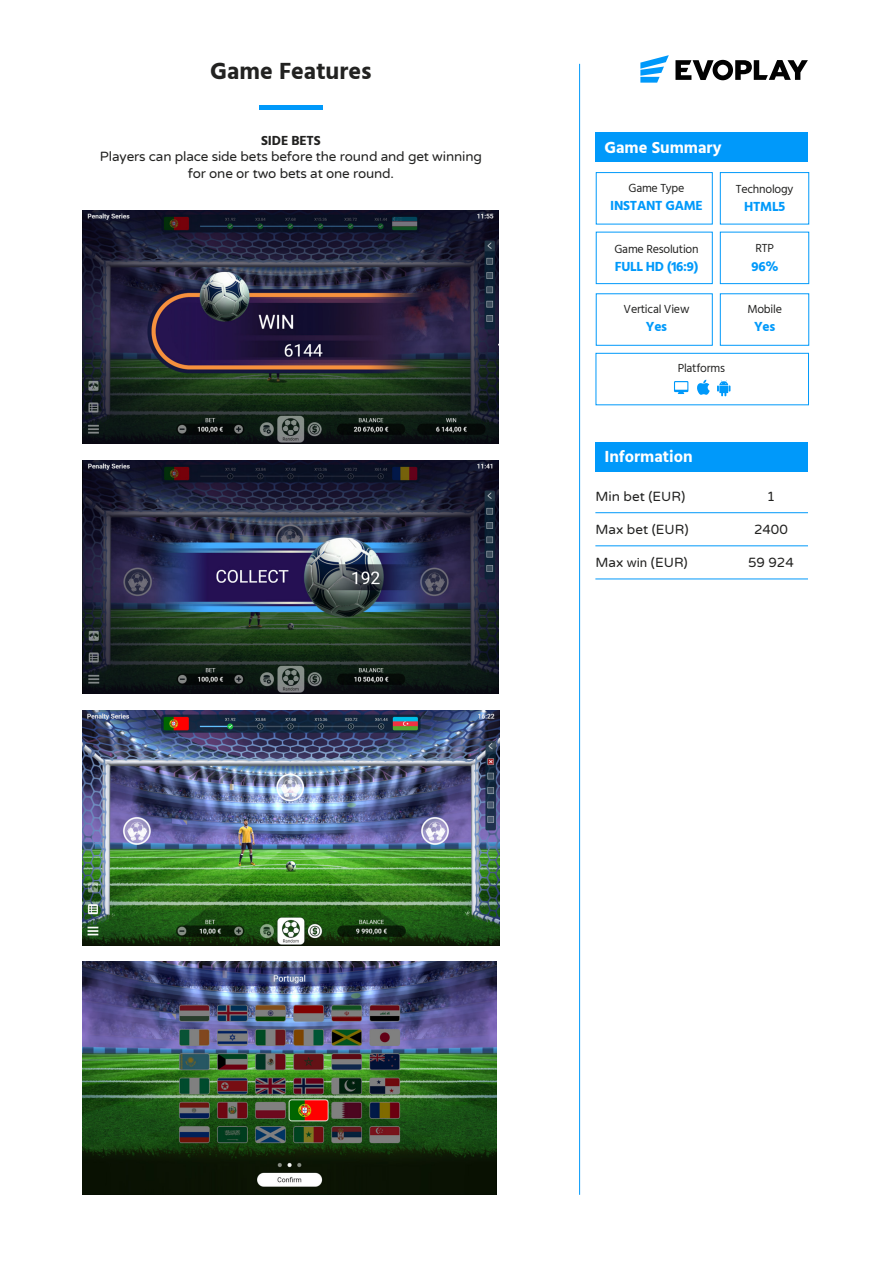
<style>
.page{position:relative;width:893px;height:1263px;background:#fff}
.page>*{position:absolute;margin:0;border:0;box-sizing:border-box;transform-origin:0 0}
.t1{font:700 24px "Hind";color:#222221}
.t2{font:700 16.5px "Hind";color:#fff}
.t3{font:13.5px/16.2px "Varela Round";letter-spacing:-.01em;color:#222221;text-align:center}
.t4{font:700 13.5px "Hind";letter-spacing:-.02em;color:#0099fa}
.t5{font:700 13.5px "Hind";letter-spacing:-.01em;color:#222221}
.t6{font:12px "Hind";letter-spacing:-.02em;color:#222221}
.s1{font-family:"Myriad Pro"}
</style>
<div class="page">
<hr style="left:579px;top:64px;width:1px;height:1131px;background:#0099fa">
<svg style="left:640px;top:55px;width:29px;height:28px"></svg>
<svg style="left:675px;top:60px;width:133px;height:20px"></svg>
<div style="left:595px;top:132px;width:213px;height:30px;background:#0099fa"></div>
<div style="left:720px;top:172px;width:89px;height:52px;border:1px solid #0099fa"></div>
<div style="left:596px;top:172px;width:117px;height:52px;border:1px solid #0099fa"></div>
<div style="left:720px;top:232px;width:89px;height:52px;border:1px solid #0099fa"></div>
<div style="left:596px;top:232px;width:117px;height:52px;border:1px solid #0099fa"></div>
<div style="left:720px;top:293px;width:89px;height:53px;border:1px solid #0099fa"></div>
<div style="left:596px;top:293px;width:117px;height:53px;border:1px solid #0099fa"></div>
<div style="left:596px;top:353px;width:213px;height:52px;border:1px solid #0099fa"></div>
<svg style="left:717px;top:380px;width:13px;height:17px"></svg>
<svg style="left:697px;top:380px;width:13px;height:15px"></svg>
<div style="left:674px;top:381px;width:14px;height:11px;background:#0099fa"></div>
<div style="left:675px;top:382px;width:12px;height:8px;background:#fff"></div>
<svg style="left:678px;top:392px;width:6px;height:2px"></svg>
<div style="left:595px;top:442px;width:213px;height:29px;background:#0099fa"></div>
<hr style="left:595px;top:512px;width:213px;height:1px;background:#0099fa">
<hr style="left:595px;top:546px;width:213px;height:1px;background:#0099fa">
<hr style="left:595px;top:579px;width:213px;height:1px;background:#0099fa">
<hr style="left:259px;top:105px;width:64px;height:4px;background:#0099fa">
<img style="left:83px;top:962px;width:414px;height:233px">
<img style="left:83px;top:711px;width:416px;height:234px">
<img style="left:83px;top:460px;width:416px;height:234px">
<img style="left:83px;top:210px;width:416px;height:234px">
<h1 class="t1" style="left:210px;top:57px;width:163px">Game Features</h1>
<p class="t5" style="left:261px;top:133px;width:61px">SIDE BETS</p>
<p class="t3" style="left:100px;top:148px;width:383px">Players can place side bets before the round and get winning for one or two bets at one round.</p>
<p class="t2" style="left:604px;top:137px;width:119px">Game Summary</p>
<p class="t6" style="left:629px;top:180px;width:57px">Game Type</p>
<p class="t4" style="left:610px;top:198px;width:94px">INSTANT GAME</p>
<p class="t6" style="left:736px;top:180px;width:59px">Technology</p>
<p class="t4" style="left:744px;top:198px;width:43px">HTML5</p>
<p class="t6" style="left:614px;top:241px;width:86px">Game Resolution</p>
<p class="t6" style="left:755px;top:240px;width:20px">RTP</p>
<p class="t4" style="left:615px;top:259px;width:85px">FULL HD (16:9)</p>
<p class="t4" style="left:751px;top:259px;width:29px">96%</p>
<p class="t6" style="left:624px;top:301px;width:67px">Vertical View</p>
<p class="t6" style="left:747px;top:301px;width:36px">Mobile</p>
<p class="t4" style="left:646px;top:318px;width:23px">Yes</p>
<p class="t4" style="left:754px;top:318px;width:23px">Yes</p>
<p class="t6" style="left:678px;top:360px;width:49px">Platforms</p>
<p class="t2" style="left:604px;top:447px;width:90px">Information</p>
<p class="t3" style="left:595px;top:487px;width:91px">Min bet (EUR)</p>
<p class="t3" style="left:595px;top:520px;width:95px">Max bet (EUR)</p>
<p class="t3" style="left:595px;top:553px;width:94px">Max <span class="s1">win</span> (EUR)</p>
<p class="t3" style="left:767px;top:487px;width:10px">1</p>
<p class="t3" style="left:754px;top:520px;width:35px">2400</p>
<p class="t3" style="left:748px;top:553px;width:47px">59 924</p>
</div>
